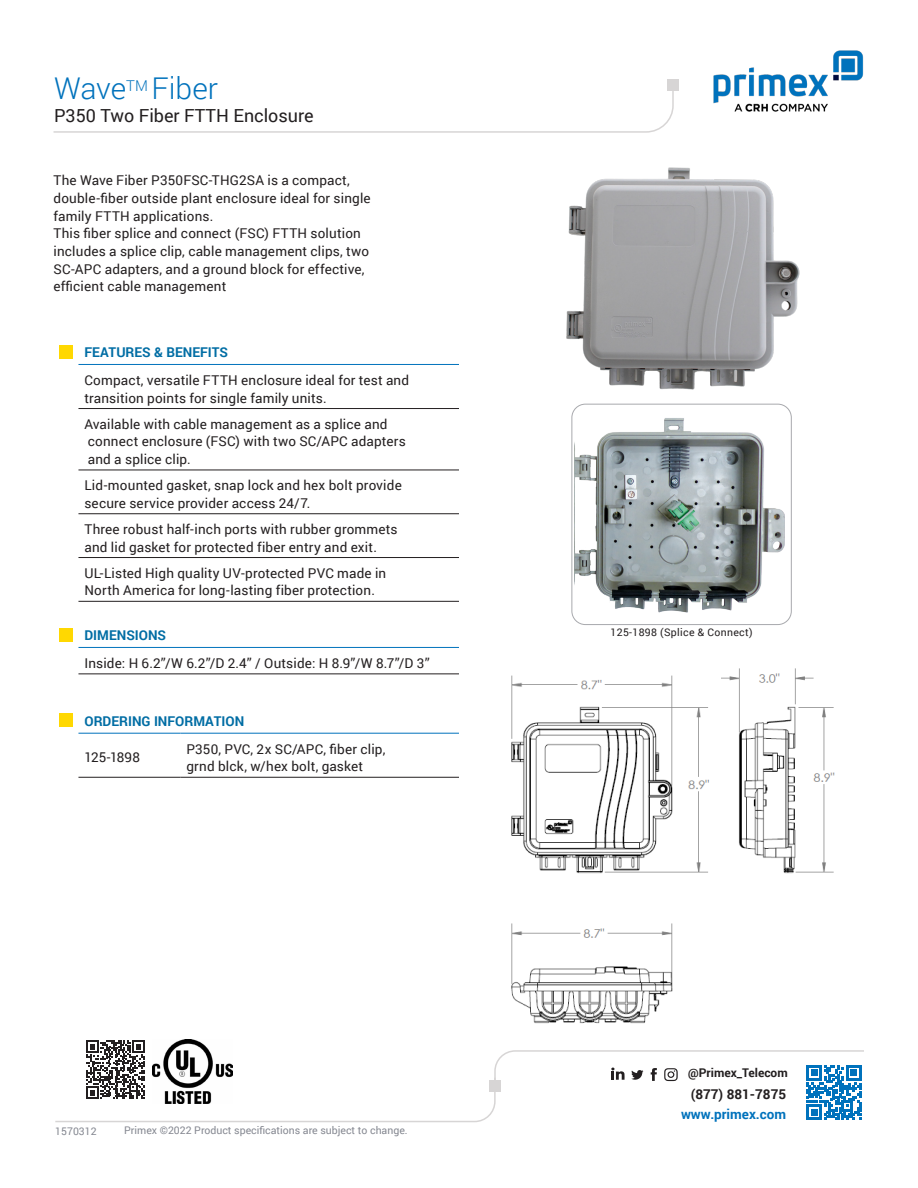
<style>
.page{position:relative;width:918px;height:1188px;background:#fff}
.page>*{position:absolute;margin:0;border:0;box-sizing:border-box;transform-origin:0 0}
.t1{font:300 30px "Roboto";color:#0072bc}
.t2{font:18px "Roboto";color:#231f20}
.t3{font:13.5px "Roboto";letter-spacing:.015em;color:#231f20}
.t4{font:700 13.5px "Roboto";color:#006da4}
.t5{font:700 13.5px "Roboto";color:#0072bc}
.t6{font:700 13.5px "Roboto";color:#231f20}
.t7{font:700 12px "Roboto";color:#231f20}
.t8{font:10.5px "Roboto";color:#858891}
.t9{font:10.5px "Roboto";letter-spacing:.03em;color:#231f20}
</style>
<div class="page">
<img style="left:713px;top:50px;width:151px;height:62px">
<svg style="left:53px;top:91px;width:621px;height:42px"></svg>
<div style="left:667px;top:79px;width:12px;height:12px;background:#d7d5d5"></div>
<div style="left:572px;top:404px;width:220px;height:221px;border:1px solid #a8a9ad;border-radius:14px"></div>
<hr style="left:78px;top:408px;width:381px;height:1px;background:#231f20">
<hr style="left:78px;top:470px;width:381px;height:1px;background:#231f20">
<hr style="left:78px;top:513px;width:381px;height:1px;background:#231f20">
<hr style="left:78px;top:557px;width:381px;height:1px;background:#231f20">
<hr style="left:78px;top:601px;width:381px;height:1px;background:#231f20">
<hr style="left:78px;top:364px;width:381px;height:1px;background:#0072bc">
<div style="left:60px;top:345px;width:13px;height:13px;background:#ffd801"></div>
<hr style="left:78px;top:674px;width:381px;height:1px;background:#231f20">
<hr style="left:78px;top:647px;width:381px;height:1px;background:#0072bc">
<div style="left:60px;top:628px;width:13px;height:13px;background:#ffd801"></div>
<hr style="left:78px;top:777px;width:102px;height:1px;background:#231f20">
<hr style="left:180px;top:777px;width:279px;height:1px;background:#231f20">
<hr style="left:78px;top:733px;width:102px;height:1px;background:#0072bc">
<hr style="left:180px;top:733px;width:279px;height:1px;background:#0072bc">
<div style="left:60px;top:714px;width:13px;height:13px;background:#ffd801"></div>
<svg style="left:55px;top:1040px;width:809px;height:83px"></svg>
<img style="left:152px;top:1040px;width:80px;height:64px">
<img style="left:575px;top:418px;width:210px;height:204px">
<img style="left:511px;top:668px;width:324px;height:356px">
<img style="left:566px;top:167px;width:234px;height:245px">
<p class="t1" style="left:54px;top:68px;width:166px">Wave<sup>TM</sup> Fiber</p>
<p class="t2" style="left:54px;top:103px;width:261px">P350 Two Fiber FTTH Enclosure</p>
<p class="t3" style="left:54px;top:171px;width:298px">The Wave Fiber P350FSC-THG2SA is a compact,</p>
<p class="t3" style="left:54px;top:189px;width:319px">double-fiber outside plant enclosure ideal for single</p>
<p class="t3" style="left:54px;top:206px;width:161px">family FTTH applications.</p>
<p class="t3" style="left:54px;top:224px;width:309px">This fiber splice and connect (FSC) FTTH solution</p>
<p class="t3" style="left:54px;top:242px;width:317px">includes a splice clip, cable management clips, two</p>
<p class="t3" style="left:54px;top:259px;width:313px">SC-APC adapters, and a ground block for effective,</p>
<p class="t3" style="left:54px;top:277px;width:174px">efficient cable management</p>
<p class="t4" style="left:84px;top:342px;width:145px">FEATURES &amp; BENEFITS</p>
<p class="t3" style="left:84px;top:371px;width:326px">Compact, versatile FTTH enclosure ideal for test and</p>
<p class="t3" style="left:84px;top:388px;width:244px">transition points for single family units.</p>
<p class="t3" style="left:84px;top:414px;width:305px">Available with cable management as a splice and</p>
<p class="t3" style="left:88px;top:432px;width:319px">connect enclosure (FSC) with two SC/APC adapters</p>
<p class="t3" style="left:88px;top:450px;width:105px">and a splice clip.</p>
<p class="t3" style="left:84px;top:476px;width:319px">Lid-mounted gasket, snap lock and hex bolt provide</p>
<p class="t3" style="left:84px;top:493px;width:228px">secure service provider access 24/7.</p>
<p class="t3" style="left:84px;top:520px;width:315px">Three robust half-inch ports with rubber grommets</p>
<p class="t3" style="left:84px;top:537px;width:294px">and lid gasket for protected fiber entry and exit.</p>
<p class="t3" style="left:84px;top:563px;width:303px">UL-Listed High quality UV-protected PVC made in</p>
<p class="t3" style="left:84px;top:581px;width:292px">North America for long-lasting fiber protection.</p>
<p class="t4" style="left:84px;top:625px;width:83px">DIMENSIONS</p>
<p class="t3" style="left:84px;top:654px;width:347px">Inside: H 6.2”/W 6.2”/D 2.4” / Outside: H 8.9”/W 8.7”/D 3”</p>
<p class="t4" style="left:84px;top:711px;width:161px">ORDERING INFORMATION</p>
<p class="t3" style="left:84px;top:748px;width:57px">125-1898</p>
<p class="t3" style="left:186px;top:739px;width:201px">P350, PVC, 2x SC/APC, fiber clip,</p>
<p class="t3" style="left:186px;top:757px;width:178px">grnd blck, w/hex bolt, gasket</p>
<p class="t8" style="left:55px;top:1124px;width:43px">1570312</p>
<p class="t8" style="left:124px;top:1123px;width:285px">Primex ©2022 Product specifications are subject to change.</p>
<p class="t9" style="left:611px;top:625px;width:144px">125-1898 (Splice &amp; Connect)</p>
<p class="t7" style="left:688px;top:1065px;width:101px">@Primex_Telecom</p>
<p class="t6" style="left:691px;top:1085px;width:97px">(877) 881-7875</p>
<p class="t5" style="left:681px;top:1104px;width:107px">www.primex.com</p>
</div>
